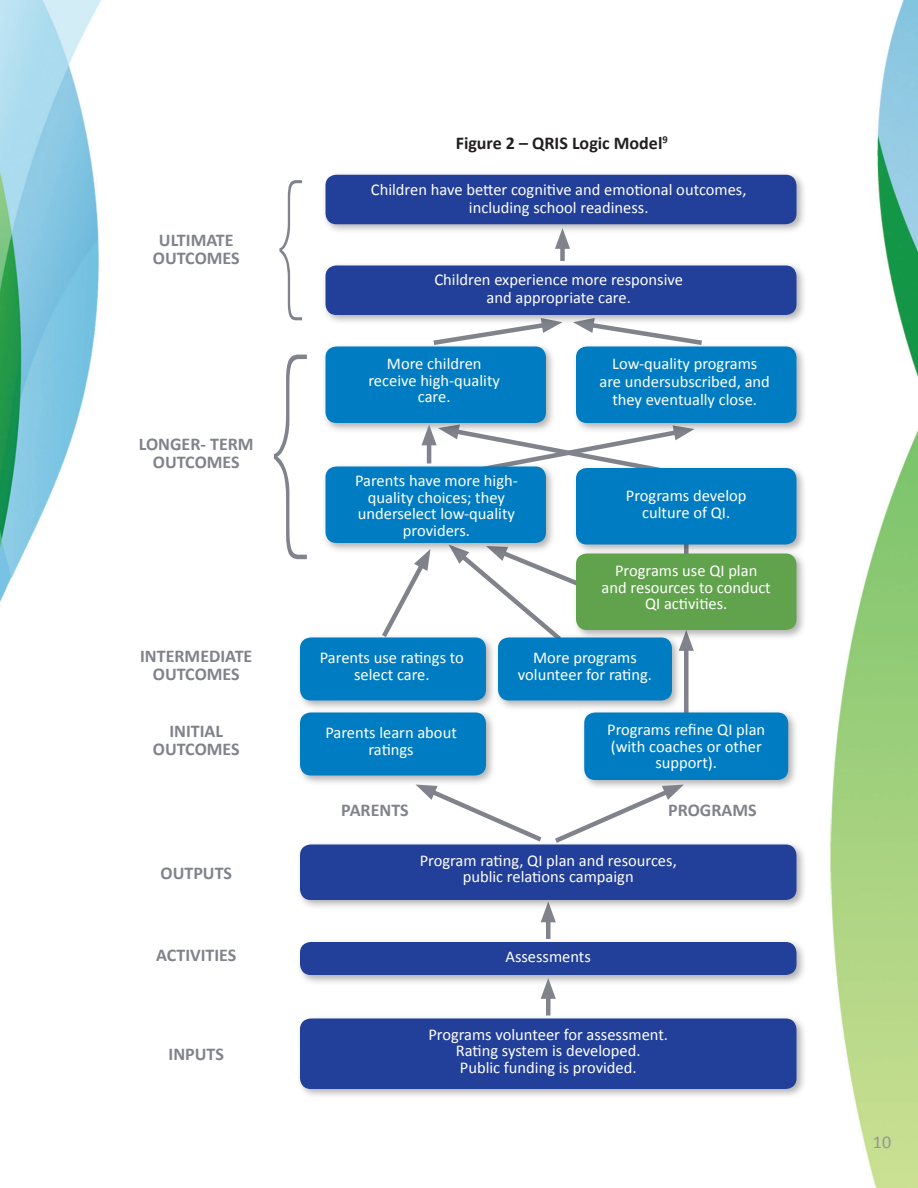
<style>
.page{position:relative;width:918px;height:1188px;background:#fff}
.page>*{position:absolute;margin:0;border:0;box-sizing:border-box;transform-origin:0 0}
.t1{font:200 225.6px "Helvetica Neue";color:#80838b;scale:.75 1}
.t2{font:200 154.65px "Helvetica Neue";color:#80838b;scale:.75 1}
.t3{font:700 18px/18px "Calibri";color:#80838b;text-align:center}
.t4{font:700 18px "Calibri";color:#231f20}
.t5{font:18px "Calibri";color:#939598}
.t6{font:16.5px/16.5px "Calibri";color:#fff;text-align:center}
</style>
<div class="page">
<img style="left:0;top:0;width:918px;height:1188px">
<hr style="left:684px;top:643px;width:4px;height:71px;background:#80838b">
<svg style="left:682px;top:640px;width:12px;height:11px"></svg>
<hr style="left:546px;top:914px;width:4px;height:25px;background:#80838b">
<svg style="left:541px;top:910px;width:15px;height:12px"></svg>
<svg style="left:378px;top:553px;width:53px;height:81px"></svg>
<svg style="left:448px;top:544px;width:124px;height:90px"></svg>
<svg style="left:429px;top:325px;width:133px;height:23px"></svg>
<svg style="left:573px;top:325px;width:134px;height:18px"></svg>
<div style="left:296px;top:1015px;width:511px;height:85px;background:#231f20;opacity:.35"></div>
<div style="left:300px;top:1018px;width:496px;height:71px;background:#223f99;border-radius:11px"></div>
<div style="left:322px;top:171px;width:485px;height:64px;background:#231f20;opacity:.35"></div>
<div style="left:325px;top:175px;width:471px;height:49px;background:#223f99;border-radius:11px"></div>
<div style="left:322px;top:262px;width:485px;height:63px;background:#231f20;opacity:.35"></div>
<div style="left:325px;top:266px;width:471px;height:49px;background:#223f99;border-radius:11px"></div>
<div style="left:322px;top:343px;width:234px;height:90px;background:#231f20;opacity:.35"></div>
<div style="left:325px;top:346px;width:221px;height:77px;background:#007cc2;border-radius:11px"></div>
<div style="left:572px;top:343px;width:235px;height:90px;background:#231f20;opacity:.35"></div>
<div style="left:576px;top:346px;width:220px;height:77px;background:#007cc2;border-radius:11px"></div>
<div style="left:322px;top:463px;width:234px;height:90px;background:#231f20;opacity:.35"></div>
<div style="left:325px;top:466px;width:221px;height:77px;background:#007cc2;border-radius:11px"></div>
<div style="left:572px;top:464px;width:235px;height:91px;background:#231f20;opacity:.35"></div>
<div style="left:576px;top:468px;width:220px;height:76px;background:#007cc2;border-radius:11px"></div>
<div style="left:572px;top:550px;width:235px;height:90px;background:#231f20;opacity:.35"></div>
<div style="left:576px;top:554px;width:220px;height:76px;background:#61a34d;border-radius:11px"></div>
<div style="left:296px;top:634px;width:201px;height:77px;background:#231f20;opacity:.35"></div>
<div style="left:300px;top:638px;width:186px;height:62px;background:#007cc2;border-radius:11px"></div>
<div style="left:296px;top:709px;width:201px;height:77px;background:#231f20;opacity:.35"></div>
<div style="left:300px;top:712px;width:186px;height:64px;background:#007cc2;border-radius:11px"></div>
<div style="left:494px;top:634px;width:188px;height:77px;background:#231f20;opacity:.35"></div>
<div style="left:498px;top:638px;width:174px;height:62px;background:#007cc2;border-radius:11px"></div>
<div style="left:581px;top:709px;width:218px;height:81px;background:#231f20;opacity:.35"></div>
<div style="left:584px;top:712px;width:204px;height:68px;background:#007cc2;border-radius:11px"></div>
<div style="left:296px;top:841px;width:511px;height:69px;background:#231f20;opacity:.35"></div>
<div style="left:300px;top:844px;width:496px;height:56px;background:#223f99;border-radius:11px"></div>
<div style="left:296px;top:938px;width:511px;height:47px;background:#231f20;opacity:.35"></div>
<div style="left:300px;top:942px;width:496px;height:33px;background:#223f99;border-radius:11px"></div>
<div style="left:560px;top:241px;width:5px;height:20px;background:#80838b"></div>
<svg style="left:555px;top:228px;width:15px;height:21px"></svg>
<svg style="left:421px;top:424px;width:273px;height:52px"></svg>
<hr style="left:546px;top:991px;width:4px;height:25px;background:#80838b">
<svg style="left:541px;top:978px;width:15px;height:21px"></svg>
<svg style="left:416px;top:784px;width:268px;height:61px"></svg>
<p class="t3" style="left:153px;top:230px;width:88px">ULTIMATE<br>OUTCOMES</p>
<p class="t3" style="left:139px;top:434px;width:116px">LONGER- TERM<br>OUTCOMES</p>
<p class="t3" style="left:140px;top:646px;width:114px">INTERMEDIATE<br>OUTCOMES</p>
<p class="t3" style="left:153px;top:721px;width:88px">INITIAL<br>OUTCOMES</p>
<p class="t3" style="left:161px;top:863px;width:73px">OUTPUTS</p>
<p class="t2" style="left:270px;top:149px;width:53px">{</p>
<p class="t1" style="left:260px;top:309px;width:77px">{</p>
<p class="t4" style="left:456px;top:131px;width:214px">Figure 2 – QRIS Logic Model<sup>9</sup></p>
<p class="t6" style="left:371px;top:179px;width:377px;line-height:18px">Children have better cognitive and emotional outcomes, including school readiness.</p>
<p class="t6" style="left:434px;top:270px;width:250px;line-height:18px">Children experience more responsive and appropriate care.</p>
<p class="t6" style="left:368px;top:355px;width:133px">More children receive high-quality care.</p>
<p class="t6" style="left:600px;top:354px;width:172px;line-height:18px">Low-quality programs are undersubscribed, and they eventually close.</p>
<p class="t6" style="left:355px;top:472px;width:164px">Parents have more high&shy;quality choices; they underselect low-quality providers.</p>
<p class="t6" style="left:626px;top:487px;width:122px">Programs develop culture of QI.</p>
<p class="t6" style="left:602px;top:562px;width:171px">Programs use QI plan and resources to conduct<br>QI activities.</p>
<p class="t6" style="left:320px;top:649px;width:146px">Parents use ratings to select care.</p>
<p class="t6" style="left:518px;top:649px;width:136px">More programs volunteer for rating.</p>
<p class="t6" style="left:325px;top:724px;width:133px">Parents learn about ratings</p>
<p class="t6" style="left:607px;top:721px;width:160px">Programs refine QI plan (with coaches or other support).</p>
<p class="t3" style="left:341px;top:800px;width:69px">PARENTS</p>
<p class="t3" style="left:668px;top:800px;width:90px">PROGRAMS</p>
<p class="t6" style="left:420px;top:851px;width:259px">Program rating, QI plan and resources, public relations campaign</p>
<p class="t3" style="left:156px;top:946px;width:82px">ACTIVITIES</p>
<p class="t6" style="left:506px;top:947px;width:87px">Assessments</p>
<p class="t3" style="left:169px;top:1045px;width:57px">INPUTS</p>
<p class="t6" style="left:428px;top:1025px;width:241px">Programs volunteer for assessment.<br>Rating system is developed.<br>Public funding is provided.</p>
<p class="t5" style="left:873px;top:1130px;width:20px">10</p>
</div>
